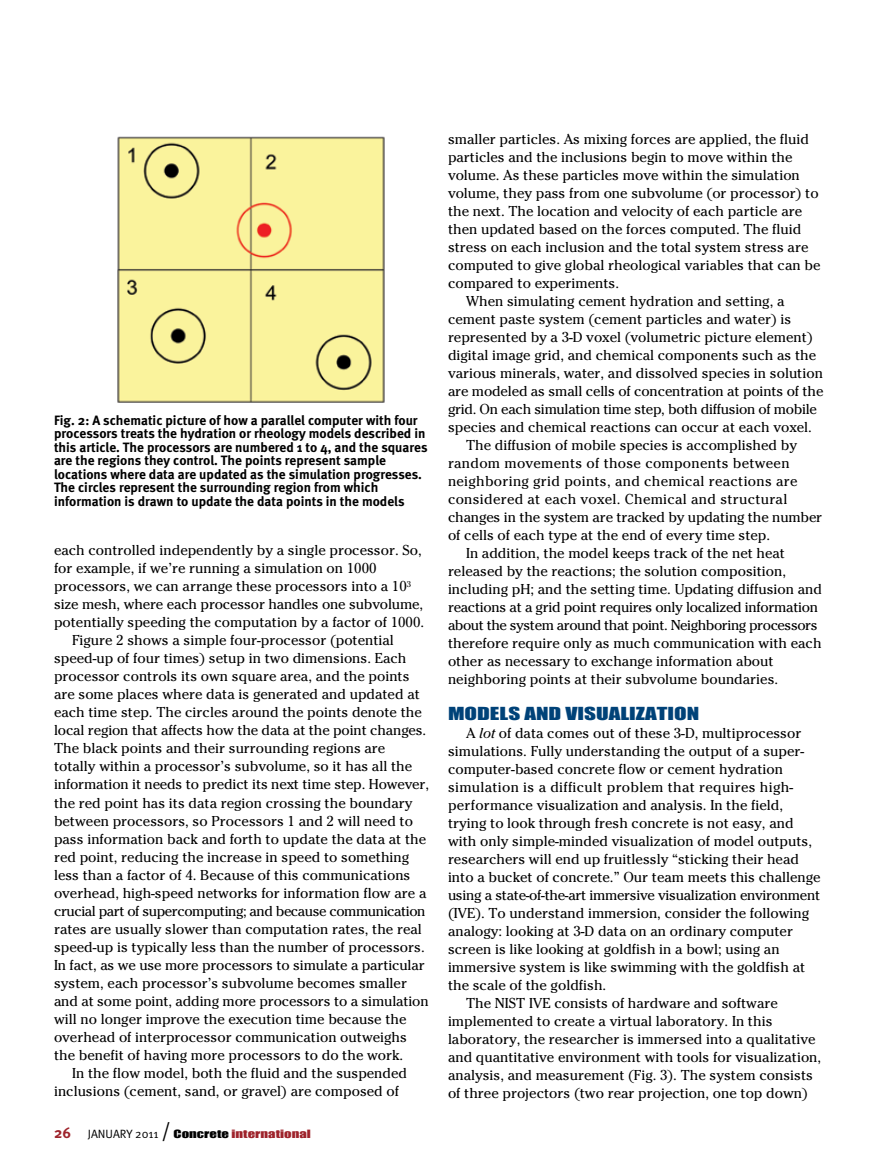
<style>
.page{position:relative;width:878px;height:1175px;background:#fff}
.page>*{position:absolute;margin:0;border:0;box-sizing:border-box;transform-origin:0 0}
.t1{font:16.5px "Impact";color:#004278;scale:1.4 1}
.t2{font:14.25px "Cheltenham";color:#000}
.t3{font:14.25px "Cheltenham";letter-spacing:.02em;color:#000}
.t4{font:14.25px "Cheltenham";letter-spacing:-.02em;color:#000}
.t5{font:14.25px "Cheltenham";letter-spacing:-.03em;color:#000}
.t6{font:700 13.5px/13.5px "Meta";color:#000}
.t7{font:10.5px "Impact";color:#9e232b;scale:1.4 1}
.s1{font-family:"Meta";font-weight:700;font-size:15px}
.s2{font-family:"Meta Normal";font-size:12px;color:#000}
.s3{font-family:"Meta Normal";font-size:21px;color:#000}
.s4{color:#000}
.s5{font-style:italic}
</style>
<div class="page">
<img style="left:117px;top:136px;width:268px;height:267px">
<p class="t6" style="left:54px;top:413px;width:375px">Fig. 2: A schematic picture of how a parallel computer with four processors treats the hydration or rheology models described in this article. The processors are numbered 1 to 4, and the squares are the regions they control. The points represent sample locations where data are updated as the simulation progresses.<br>The circles represent the surrounding region from which information is drawn to update the data points in the models</p>
<p class="t2" style="left:54px;top:542px;width:369px">each controlled independently by a single processor. So,</p>
<p class="t2" style="left:54px;top:560px;width:324px">for example, if we’re running a simulation on 1000</p>
<p class="t2" style="left:54px;top:578px;width:358px">processors, we can arrange these processors into a 10<sup>3</sup></p>
<p class="t2" style="left:54px;top:596px;width:370px">size mesh, where each processor handles one subvolume,</p>
<p class="t2" style="left:54px;top:614px;width:371px">potentially speeding the computation by a factor of 1000.</p>
<p class="t2" style="left:72px;top:632px;width:323px">Figure 2 shows a simple four-processor (potential</p>
<p class="t2" style="left:54px;top:650px;width:354px">speed-up of four times) setup in two dimensions. Each</p>
<p class="t2" style="left:54px;top:668px;width:357px">processor controls its own square area, and the points</p>
<p class="t2" style="left:54px;top:686px;width:367px">are some places where data is generated and updated at</p>
<p class="t2" style="left:54px;top:704px;width:369px">each time step. The circles around the points denote the</p>
<p class="t2" style="left:54px;top:722px;width:374px">local region that affects how the data at the point changes.</p>
<p class="t2" style="left:54px;top:740px;width:333px">The black points and their surrounding regions are</p>
<p class="t2" style="left:54px;top:758px;width:359px">totally within a processor’s subvolume, so it has all the</p>
<p class="t2" style="left:54px;top:776px;width:376px">information it needs to predict its next time step. However,</p>
<p class="t2" style="left:54px;top:794px;width:360px">the red point has its data region crossing the boundary</p>
<p class="t2" style="left:54px;top:812px;width:360px">between processors, so Processors 1 and 2 will need to</p>
<p class="t2" style="left:54px;top:830px;width:373px">pass information back and forth to update the data at the</p>
<p class="t2" style="left:54px;top:848px;width:357px">red point, reducing the increase in speed to something</p>
<p class="t2" style="left:54px;top:866px;width:358px">less than a factor of 4. Because of this communications</p>
<p class="t2" style="left:54px;top:884px;width:374px">overhead, high-speed networks for information flow are a</p>
<p class="t5" style="left:54px;top:902px;width:373px">crucial part of supercomputing; and because communication</p>
<p class="t2" style="left:54px;top:920px;width:369px">rates are usually slower than computation rates, the real</p>
<p class="t2" style="left:54px;top:938px;width:372px">speed-up is typically less than the number of processors.</p>
<p class="t2" style="left:54px;top:956px;width:372px">In fact, as we use more processors to simulate a particular</p>
<p class="t2" style="left:54px;top:974px;width:354px">system, each processor’s subvolume becomes smaller</p>
<p class="t2" style="left:54px;top:992px;width:376px">and at some point, adding more processors to a simulation</p>
<p class="t2" style="left:54px;top:1010px;width:354px">will no longer improve the execution time because the</p>
<p class="t2" style="left:54px;top:1028px;width:354px">overhead of interprocessor communication outweighs</p>
<p class="t2" style="left:54px;top:1046px;width:351px">the benefit of having more processors to do the work.</p>
<p class="t2" style="left:72px;top:1064px;width:336px">In the flow model, both the fluid and the suspended</p>
<p class="t2" style="left:54px;top:1082px;width:346px">inclusions (cement, sand, or gravel) are composed of</p>
<p class="t7" style="left:54px;top:1125px;width:185px"><span class="s1">26</span> <span class="s2">JANUARY 2011</span> <span class="s3">/</span> <span class="s4">Concrete</span> international</p>
<p class="t2" style="left:448px;top:130px;width:362px">smaller particles. As mixing forces are applied, the fluid</p>
<p class="t2" style="left:448px;top:148px;width:346px">particles and the inclusions begin to move within the</p>
<p class="t2" style="left:448px;top:166px;width:353px">volume. As these particles move within the simulation</p>
<p class="t2" style="left:448px;top:184px;width:372px">volume, they pass from one subvolume (or processor) to</p>
<p class="t2" style="left:448px;top:202px;width:355px">the next. The location and velocity of each particle are</p>
<p class="t2" style="left:448px;top:220px;width:355px">then updated based on the forces computed. The fluid</p>
<p class="t2" style="left:448px;top:238px;width:362px">stress on each inclusion and the total system stress are</p>
<p class="t2" style="left:448px;top:256px;width:374px">computed to give global rheological variables that can be</p>
<p class="t2" style="left:448px;top:274px;width:172px">compared to experiments.</p>
<p class="t2" style="left:466px;top:292px;width:320px">When simulating cement hydration and setting, a</p>
<p class="t2" style="left:448px;top:310px;width:345px">cement paste system (cement particles and water) is</p>
<p class="t2" style="left:448px;top:328px;width:366px">represented by a 3-D voxel (volumetric picture element)</p>
<p class="t2" style="left:448px;top:346px;width:369px">digital image grid, and chemical components such as the</p>
<p class="t2" style="left:448px;top:364px;width:376px">various minerals, water, and dissolved species in solution</p>
<p class="t2" style="left:448px;top:382px;width:377px">are modeled as small cells of concentration at points of the</p>
<p class="t4" style="left:448px;top:400px;width:370px">grid. On each simulation time step, both diffusion of mobile</p>
<p class="t2" style="left:448px;top:418px;width:365px">species and chemical reactions can occur at each voxel.</p>
<p class="t2" style="left:466px;top:436px;width:332px">The diffusion of mobile species is accomplished by</p>
<p class="t3" style="left:448px;top:454px;width:343px">random movements of those components between</p>
<p class="t3" style="left:448px;top:472px;width:351px">neighboring grid points, and chemical reactions are</p>
<p class="t3" style="left:448px;top:490px;width:341px">considered at each voxel. Chemical and structural</p>
<p class="t2" style="left:448px;top:508px;width:376px">changes in the system are tracked by updating the number</p>
<p class="t2" style="left:448px;top:526px;width:324px">of cells of each type at the end of every time step.</p>
<p class="t2" style="left:466px;top:544px;width:320px">In addition, the model keeps track of the net heat</p>
<p class="t2" style="left:448px;top:562px;width:340px">released by the reactions; the solution composition,</p>
<p class="t2" style="left:448px;top:580px;width:375px">including pH; and the setting time. Updating diffusion and</p>
<p class="t4" style="left:448px;top:598px;width:371px">reactions at a grid point requires only localized information</p>
<p class="t5" style="left:448px;top:616px;width:371px">about the system around that point. Neighboring processors</p>
<p class="t2" style="left:448px;top:634px;width:375px">therefore require only as much communication with each</p>
<p class="t2" style="left:448px;top:652px;width:327px">other as necessary to exchange information about</p>
<p class="t2" style="left:448px;top:670px;width:332px">neighboring points at their subvolume boundaries.</p>
<p class="t1" style="left:448px;top:700px;width:181px">Models and Visualization</p>
<p class="t2" style="left:466px;top:724px;width:337px">A <span class="s5">lot</span> of data comes out of these 3-D, multiprocessor</p>
<p class="t2" style="left:448px;top:742px;width:357px">simulations. Fully understanding the output of a super-</p>
<p class="t2" style="left:448px;top:760px;width:336px">computer-based concrete flow or cement hydration</p>
<p class="t3" style="left:448px;top:778px;width:347px">simulation is a difficult problem that requires high-</p>
<p class="t2" style="left:448px;top:796px;width:336px">performance visualization and analysis. In the field,</p>
<p class="t2" style="left:448px;top:814px;width:347px">trying to look through fresh concrete is not easy, and</p>
<p class="t2" style="left:448px;top:832px;width:365px">with only simple-minded visualization of model outputs,</p>
<p class="t2" style="left:448px;top:850px;width:352px">researchers will end up fruitlessly “sticking their head</p>
<p class="t2" style="left:448px;top:868px;width:374px">into a bucket of concrete.” Our team meets this challenge</p>
<p class="t4" style="left:448px;top:886px;width:373px">using a state-of-the-art immersive visualization environment</p>
<p class="t2" style="left:448px;top:904px;width:363px">(IVE). To understand immersion, consider the following</p>
<p class="t2" style="left:448px;top:922px;width:346px">analogy: looking at 3-D data on an ordinary computer</p>
<p class="t2" style="left:448px;top:940px;width:333px">screen is like looking at goldfish in a bowl; using an</p>
<p class="t2" style="left:448px;top:958px;width:359px">immersive system is like swimming with the goldfish at</p>
<p class="t2" style="left:448px;top:976px;width:160px">the scale of the goldfish.</p>
<p class="t2" style="left:466px;top:994px;width:313px">The NIST IVE consists of hardware and software</p>
<p class="t2" style="left:448px;top:1012px;width:326px">implemented to create a virtual laboratory. In this</p>
<p class="t2" style="left:448px;top:1030px;width:369px">laboratory, the researcher is immersed into a qualitative</p>
<p class="t2" style="left:448px;top:1048px;width:375px">and quantitative environment with tools for visualization,</p>
<p class="t2" style="left:448px;top:1066px;width:366px">analysis, and measurement (Fig. 3). The system consists</p>
<p class="t2" style="left:448px;top:1084px;width:361px">of three projectors (two rear projection, one top down)</p>
</div>
